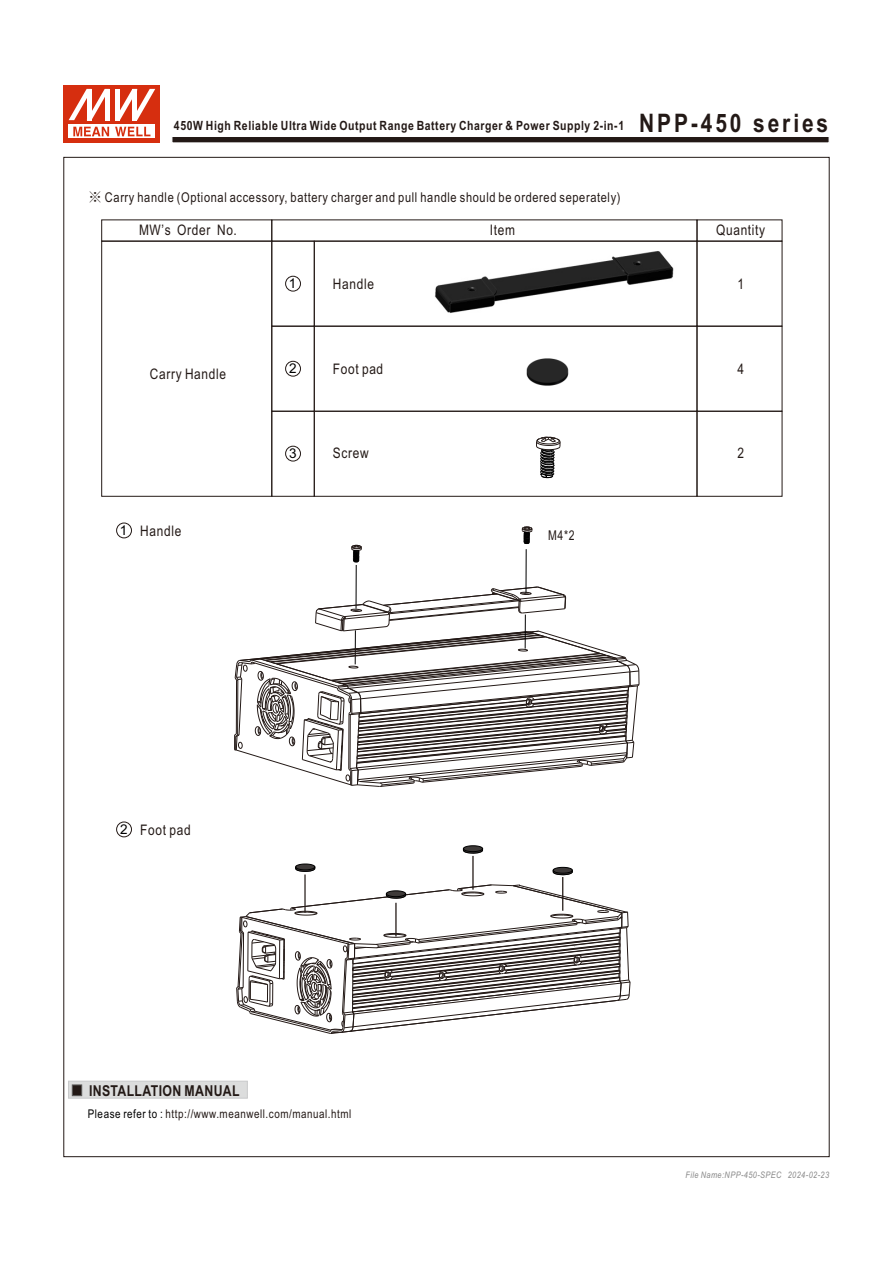
<style>
.page{position:relative;width:893px;height:1263px;background:#fff}
.page>*{position:absolute;margin:0;border:0;box-sizing:border-box;transform-origin:0 0}
.t1{font:700 15px "Arial Narrow";letter-spacing:.025em;color:#231916}
.t2{font:14.55px "Arial Narrow";letter-spacing:.045em;color:#231916}
.t3{font:13.5px "Arial Narrow";letter-spacing:.045em;color:#231916}
.t4{font:13.5px "Arial";color:#000}
.t5{font:13.5px "Arial Narrow";letter-spacing:.045em;color:#231916;scale:.95 1}
.t6{font:700 12.75px "Arial Narrow";letter-spacing:.045em;color:#231916}
.t7{font:12px "Arial Narrow";letter-spacing:.045em;color:#231916}
.t8{font:italic 9px "Arial Narrow";letter-spacing:.045em;color:#898989}
.s1{font-size:25.5px}
.s2{font-family:"Inn Ming";font-weight:500}
.s3{color:#000}
</style>
<div class="page">
<div style="left:64px;top:85px;width:96px;height:58px;background:#d62e0f"></div>
<svg style="left:69px;top:125px;width:86px;height:13px"></svg>
<svg style="left:115px;top:127px;width:35px;height:9px"></svg>
<svg style="left:73px;top:127px;width:36px;height:9px"></svg>
<svg style="left:69px;top:89px;width:86px;height:31px"></svg>
<div style="left:116px;top:523px;width:16px;height:15px;border:1px solid #231916;border-radius:50%"></div>
<div style="left:116px;top:822px;width:16px;height:15px;border:1px solid #231916;border-radius:50%"></div>
<div style="left:102px;top:241px;width:170px;height:255px;border:1px solid #231916"></div>
<div style="left:314px;top:241px;width:383px;height:85px;border:1px solid #231916"></div>
<div style="left:314px;top:326px;width:383px;height:85px;border:1px solid #231916"></div>
<div style="left:697px;top:241px;width:85px;height:85px;border:1px solid #231916"></div>
<div style="left:697px;top:326px;width:85px;height:85px;border:1px solid #231916"></div>
<div style="left:285px;top:276px;width:16px;height:15px;border:1px solid #231916;border-radius:50%"></div>
<div style="left:285px;top:361px;width:16px;height:15px;border:1px solid #231916;border-radius:50%"></div>
<img style="left:526px;top:358px;width:43px;height:28px">
<img style="left:435px;top:251px;width:239px;height:62px">
<div style="left:314px;top:411px;width:383px;height:85px;border:1px solid #231916"></div>
<div style="left:697px;top:411px;width:85px;height:85px;border:1px solid #231916"></div>
<div style="left:285px;top:446px;width:16px;height:15px;border:1px solid #231916;border-radius:50%"></div>
<svg style="left:536px;top:437px;width:25px;height:42px"></svg>
<hr style="left:356px;top:565px;width:1px;height:44px;background:#000">
<hr style="left:305px;top:874px;width:1px;height:39px;background:#231916">
<svg style="left:295px;top:863px;width:20px;height:9px"></svg>
<hr style="left:526px;top:549px;width:1px;height:44px;background:#000">
<svg style="left:236px;top:884px;width:394px;height:150px"></svg>
<hr style="left:396px;top:903px;width:1px;height:33px;background:#231916">
<hr style="left:473px;top:856px;width:1px;height:34px;background:#231916">
<hr style="left:562px;top:877px;width:1px;height:34px;background:#231916">
<svg style="left:463px;top:845px;width:20px;height:8px"></svg>
<svg style="left:553px;top:867px;width:20px;height:8px"></svg>
<svg style="left:522px;top:527px;width:11px;height:17px"></svg>
<svg style="left:351px;top:545px;width:11px;height:17px"></svg>
<svg style="left:234px;top:587px;width:406px;height:200px"></svg>
<svg style="left:172px;top:137px;width:657px;height:6px;background:#3b322f"></svg>
<svg style="left:68px;top:1081px;width:180px;height:17px;background:#d4d4d4"></svg>
<p class="t6" style="left:174px;top:121px;width:656px">450W High Reliable Ultra Wide Output Range Battery Charger &amp; Power Supply 2-in-1 <span class="s1">NPP-450 series</span></p>
<p class="t3" style="left:88px;top:192px;width:534px"><span class="s2">※</span> Carry handle (Optional accessory, battery charger and pull handle should be ordered seperately)</p>
<p class="t2" style="left:139px;top:225px;width:99px">MW’s Order No.</p>
<p class="t2" style="left:150px;top:369px;width:78px">Carry Handle</p>
<p class="t4" style="left:120px;top:525px;width:9px">1</p>
<p class="t2" style="left:140px;top:526px;width:43px">Handle</p>
<p class="t4" style="left:289px;top:278px;width:9px">1</p>
<p class="t4" style="left:289px;top:363px;width:9px">2</p>
<p class="t2" style="left:333px;top:278px;width:43px">Handle</p>
<p class="t2" style="left:333px;top:363px;width:52px">Foot pad</p>
<p class="t2" style="left:490px;top:225px;width:27px">Item</p>
<p class="t2" style="left:716px;top:225px;width:51px">Quantity</p>
<p class="t2" style="left:737px;top:278px;width:8px">1</p>
<p class="t2" style="left:737px;top:363px;width:8px">4</p>
<p class="t4" style="left:289px;top:448px;width:9px">3</p>
<p class="t2" style="left:333px;top:448px;width:37px">Screw</p>
<p class="t2" style="left:737px;top:448px;width:8px">2</p>
<p class="t5" style="left:548px;top:530px;width:29px">M4*2</p>
<p class="t4" style="left:120px;top:824px;width:9px">2</p>
<p class="t2" style="left:140px;top:825px;width:52px">Foot pad</p>
<p class="t1" style="left:89px;top:1084px;width:152px">INSTALLATION MANUAL</p>
<p class="t7" style="left:88px;top:1109px;width:265px"><span class="s3">Please refer to :</span> http://www.meanwell.com/manual.html</p>
<p class="t8" style="left:686px;top:1171px;width:145px">File Name:NPP-450-SPEC 2024-02-23</p>
</div>
